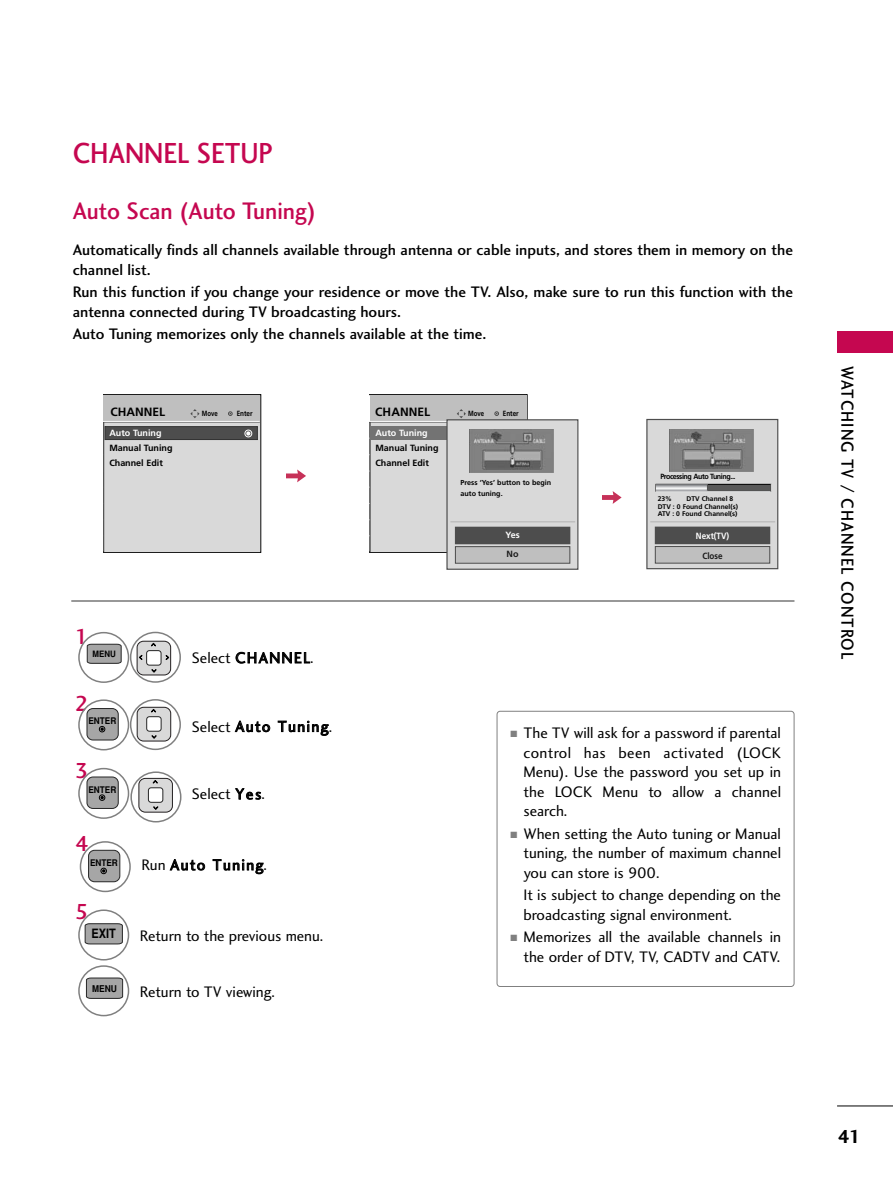
<style>
.page{position:relative;width:893px;height:1190px;background:#fff}
.page>*{position:absolute;margin:0;border:0;box-sizing:border-box;transform-origin:0 0}
.t1{font:30px "Charlotte Sans Medium Plain";color:#c50750;scale:.9 1}
.t2{font:24.75px "Charlotte Sans Medium Plain";color:#c50750;scale:.95 1}
.t3{font:22.5px "Charlotte Sans Medium Plain";color:#c50750}
.t4{font:19.5px "Charlotte Sans Bold Plain";color:#000}
.t5{font:18px "Charlotte Sans Medium Plain";letter-spacing:.06em;color:#000;scale:.9 1}
.t6{font:15.75px/19.5px "Charlotte Sans Book Plain";color:#000;text-align:justify}
.t7{font:15.75px/19.5px "Charlotte Sans Medium Plain";color:#000}
.t8{font:15.75px "Charlotte Sans Book Plain";letter-spacing:.09em;color:#000}
.t9{font:700 12.9px "Helvetica";color:#000;scale:.85 1}
.t10{font:700 12px "Frutiger";color:#000}
.t11{font:700 9.3px "Helvetica";color:#000;scale:.9 1}
.t12{font:700 9.15px "Helvetica";color:#000;scale:.9 1}
.t13{font:700 9px/15px "Frutiger";letter-spacing:-.005em;color:#000}
.t14{font:700 9px "Frutiger";letter-spacing:-.005em;color:#fff}
.t15{font:700 9px "Frutiger";letter-spacing:-.005em;color:#fff;scale:.9 1}
.t16{font:700 9px "Frutiger";color:#1a1a1a;scale:.9 1}
.t17{font:700 9px "Frutiger";color:#1a1a1a}
.t18{font:700 8.7px "Helvetica";color:#000;scale:.9 1}
.t19{font:700 7.5px "Frutiger";letter-spacing:-.055em;color:#000;scale:.95 1}
.t20{font:700 7.5px "Frutiger";letter-spacing:-.055em;color:#000;scale:.85 1}
.t21{font:700 7.5px "Frutiger";letter-spacing:-.055em;color:#000;scale:.8 1}
.t22{font:700 7.2px/10.5px "Frutiger";color:#000}
.t23{font:700 6.75px/7.5px "Frutiger";color:#000}
.s1{color:#808080}
</style>
<div class="page">
<div style="left:837px;top:332px;width:55px;height:21px;background:#c50750"></div>
<hr style="left:837px;top:1105px;width:55px;height:1px;background:#000">
<hr style="left:71px;top:600px;width:723px;height:1px;background:#333">
<svg style="left:87px;top:644px;width:34px;height:19px"></svg>
<div style="left:78px;top:632px;width:51px;height:51px;border:2px solid #808080;border-radius:50%"></div>
<svg style="left:131px;top:633px;width:48px;height:48px"></svg>
<div style="left:137px;top:641px;width:34px;height:34px;background:#d9d9d9;border:1px solid #231f20;border-radius:6px"></div>
<div style="left:146px;top:650px;width:15px;height:15px;background:#fff;border:1px solid #262626;border-radius:3px"></div>
<svg style="left:139px;top:655px;width:3px;height:5px"></svg>
<svg style="left:165px;top:655px;width:4px;height:5px"></svg>
<svg style="left:151px;top:642px;width:5px;height:4px"></svg>
<svg style="left:151px;top:669px;width:6px;height:3px"></svg>
<div style="left:130px;top:631px;width:51px;height:51px;border:2px solid #808080;border-radius:50%"></div>
<div style="left:87px;top:708px;width:32px;height:32px;background:#a6a6a6;border:1px solid #262626;border-radius:6px"></div>
<svg style="left:99px;top:726px;width:6px;height:6px"></svg>
<div style="left:78px;top:699px;width:51px;height:51px;border:2px solid #808080;border-radius:50%"></div>
<svg style="left:131px;top:700px;width:48px;height:48px"></svg>
<div style="left:137px;top:707px;width:34px;height:34px;background:#d9d9d9;border:1px solid #231f20;border-radius:6px"></div>
<div style="left:146px;top:716px;width:15px;height:15px;background:#fff;border:1px solid #262626;border-radius:3px"></div>
<svg style="left:151px;top:709px;width:5px;height:3px"></svg>
<svg style="left:151px;top:735px;width:6px;height:3px"></svg>
<div style="left:130px;top:699px;width:51px;height:51px;border:2px solid #808080;border-radius:50%"></div>
<div style="left:87px;top:776px;width:32px;height:32px;background:#a6a6a6;border:1px solid #262626;border-radius:6px"></div>
<svg style="left:99px;top:794px;width:6px;height:6px"></svg>
<div style="left:78px;top:768px;width:51px;height:51px;border:2px solid #808080;border-radius:50%"></div>
<svg style="left:132px;top:773px;width:48px;height:48px"></svg>
<div style="left:139px;top:778px;width:34px;height:34px;background:#d9d9d9;border:1px solid #231f20;border-radius:6px"></div>
<div style="left:148px;top:787px;width:15px;height:15px;background:#fff;border:1px solid #262626;border-radius:3px"></div>
<svg style="left:153px;top:780px;width:5px;height:3px"></svg>
<svg style="left:153px;top:806px;width:5px;height:4px"></svg>
<div style="left:130px;top:771px;width:51px;height:51px;border:2px solid #808080;border-radius:50%"></div>
<div style="left:496px;top:711px;width:298px;height:275px;border:1px solid #808080;border-radius:3px"></div>
<svg style="left:85px;top:923px;width:38px;height:21px"></svg>
<div style="left:78px;top:909px;width:51px;height:51px;border:2px solid #808080;border-radius:50%"></div>
<svg style="left:86px;top:977px;width:37px;height:21px"></svg>
<div style="left:78px;top:965px;width:51px;height:51px;border:2px solid #808080;border-radius:50%"></div>
<svg style="left:287px;top:469px;width:19px;height:13px"></svg>
<svg style="left:104px;top:394px;width:157px;height:158px;background:#c5c5c5"></svg>
<div style="left:244px;top:429px;width:8px;height:8px;border:1px solid #fff;border-radius:50%"></div>
<svg style="left:370px;top:394px;width:157px;height:158px;background:#c6c6c6"></svg>
<div style="left:447px;top:420px;width:130px;height:148px;background:#d9d9d9"></div>
<div style="left:446px;top:419px;width:132px;height:151px;border:1px solid #4d4d4d"></div>
<img style="left:470px;top:429px;width:83px;height:43px">
<div style="left:455px;top:527px;width:114px;height:16px;background:#4d4d4d"></div>
<div style="left:455px;top:527px;width:115px;height:17px;border:1px solid #4d4d4d"></div>
<div style="left:455px;top:547px;width:114px;height:16px;background:#bfbfbf"></div>
<div style="left:455px;top:546px;width:115px;height:17px;border:1px solid #4d4d4d"></div>
<hr style="left:450px;top:521px;width:125px;height:1px;background:#b3b3b3">
<svg style="left:602px;top:491px;width:19px;height:13px"></svg>
<div style="left:647px;top:420px;width:130px;height:148px;background:#d9d9d9"></div>
<div style="left:646px;top:419px;width:132px;height:150px;border:1px solid #4d4d4d"></div>
<img style="left:669px;top:429px;width:84px;height:43px">
<div style="left:655px;top:527px;width:114px;height:16px;background:#4d4d4d"></div>
<div style="left:655px;top:527px;width:115px;height:17px;border:1px solid #4d4d4d"></div>
<div style="left:655px;top:547px;width:114px;height:16px;background:#bfbfbf"></div>
<div style="left:655px;top:546px;width:115px;height:17px;border:1px solid #4d4d4d"></div>
<hr style="left:650px;top:521px;width:125px;height:1px;background:#b3b3b3">
<div style="left:656px;top:484px;width:114px;height:7px;background:#595959"></div>
<div style="left:655px;top:484px;width:116px;height:8px;border:1px solid #000"></div>
<svg style="left:656px;top:485px;width:51px;height:6px"></svg>
<hr style="left:655px;top:491px;width:115px;height:1px;background:#e7e8e9">
<svg style="left:81px;top:842px;width:48px;height:48px"></svg>
<div style="left:88px;top:850px;width:32px;height:32px;background:#a6a6a6;border:1px solid #262626;border-radius:6px"></div>
<div style="left:101px;top:867px;width:6px;height:7px;border:1px solid #000;border-radius:50%"></div>
<div style="left:80px;top:841px;width:51px;height:51px;border:2px solid #808080;border-radius:50%"></div>
<h1 class="t1" style="left:73px;top:142px;width:223px">CHANNEL SETUP</h1>
<h2 class="t2" style="left:73px;top:201px;width:257px">Auto Scan (Auto Tuning)</h2>
<p class="t7" style="left:73px;top:242px;width:721px">Automatically finds all channels available through antenna or cable inputs, and stores them in memory on the channel list.</p>
<p class="t7" style="left:73px;top:284px;width:721px">Run this function if you change your residence or move the TV. Also, make sure to run this function with the antenna connected during TV broadcasting hours.</p>
<p class="t7" style="left:73px;top:326px;width:415px">Auto Tuning memorizes only the channels available at the time.</p>
<p class="t10" style="left:110px;top:406px;width:56px">CHANNEL</p>
<p class="t21" style="left:202px;top:410px;width:22px">Move</p>
<p class="t20" style="left:237px;top:410px;width:20px">Enter</p>
<p class="t14" style="left:109px;top:429px;width:54px">Auto Tuning</p>
<p class="t13" style="left:109px;top:441px;width:65px">Manual Tuning<br>Channel Edit</p>
<h3 class="t3" style="left:75px;top:628px;width:15px">1</h3>
<p class="t18" style="left:92px;top:651px;width:27px">MENU</p>
<p class="t8" style="left:192px;top:652px;width:123px">Select CHANNEL.</p>
<h3 class="t3" style="left:75px;top:695px;width:15px">2</h3>
<p class="t12" style="left:88px;top:717px;width:32px">ENTER</p>
<h3 class="t3" style="left:75px;top:761px;width:15px">3</h3>
<p class="t12" style="left:88px;top:786px;width:32px">ENTER</p>
<h3 class="t3" style="left:75px;top:835px;width:15px">4</h3>
<p class="t12" style="left:90px;top:859px;width:32px">ENTER</p>
<h3 class="t3" style="left:75px;top:903px;width:15px">5</h3>
<p class="t8" style="left:192px;top:720px;width:142px">Select Auto Tuning.</p>
<p class="t6" style="left:192px;top:786px;width:75px">Select Yes.</p>
<p class="t8" style="left:141px;top:858px;width:127px">Run Auto Tuning.</p>
<p class="t9" style="left:91px;top:928px;width:30px">EXIT</p>
<p class="t6" style="left:140px;top:927px;width:185px">Return to the previous menu.</p>
<p class="t11" style="left:92px;top:985px;width:29px">MENU</p>
<p class="t6" style="left:140px;top:983px;width:137px">Return to TV viewing.</p>
<p class="t10" style="left:375px;top:406px;width:56px">CHANNEL</p>
<p class="t21" style="left:468px;top:410px;width:22px">Move</p>
<p class="t20" style="left:503px;top:410px;width:20px">Enter</p>
<p class="t14" style="left:375px;top:429px;width:54px">Auto Tuning</p>
<p class="t13" style="left:375px;top:441px;width:65px">Manual Tuning<br>Channel Edit</p>
<p class="t22" style="left:460px;top:478px;width:92px">Press ‘Yes’ button to begin auto tuning.</p>
<p class="t14" style="left:505px;top:531px;width:16px">Yes</p>
<p class="t17" style="left:506px;top:550px;width:13px">No</p>
<p class="t19" style="left:660px;top:473px;width:81px">Processing Auto Tuning...</p>
<p class="t23" style="left:657px;top:496px;width:82px;text-indent:29px">DTV Channel 8<br>DTV : 0 Found Channel(s)<br>ATV : 0 Found Channel(s)</p>
<p class="t23" style="left:657px;top:496px;width:16px">23%</p>
<p class="t15" style="left:696px;top:532px;width:39px">Next(TV)</p>
<p class="t16" style="left:702px;top:552px;width:24px">Close</p>
<p class="t6" style="left:523px;top:724px;width:259px;text-indent:-13px"><span class="s1">■</span> The TV will ask for a password if parental control has been activated (LOCK Menu). Use the password you set up in the LOCK Menu to allow a channel search.</p>
<p class="t6" style="left:523px;top:825px;width:259px;text-indent:-13px"><span class="s1">■</span> When setting the Auto tuning or Manual tuning, the number of maximum channel you can store is 900.</p>
<p class="t6" style="left:523px;top:886px;width:259px">It is subject to change depending on the broadcasting signal environment.</p>
<p class="t6" style="left:510px;top:928px;width:272px;text-align:right"><span class="s1">■</span> Memorizes all the available channels in the order of DTV, TV, CADTV and CATV.</p>
<p class="t5" style="left:854px;top:366px;width:326px;rotate:90deg">WATCHING TV / CHANNEL CONTROL</p>
<p class="t4" style="left:837px;top:1128px;width:25px">41</p>
</div>
